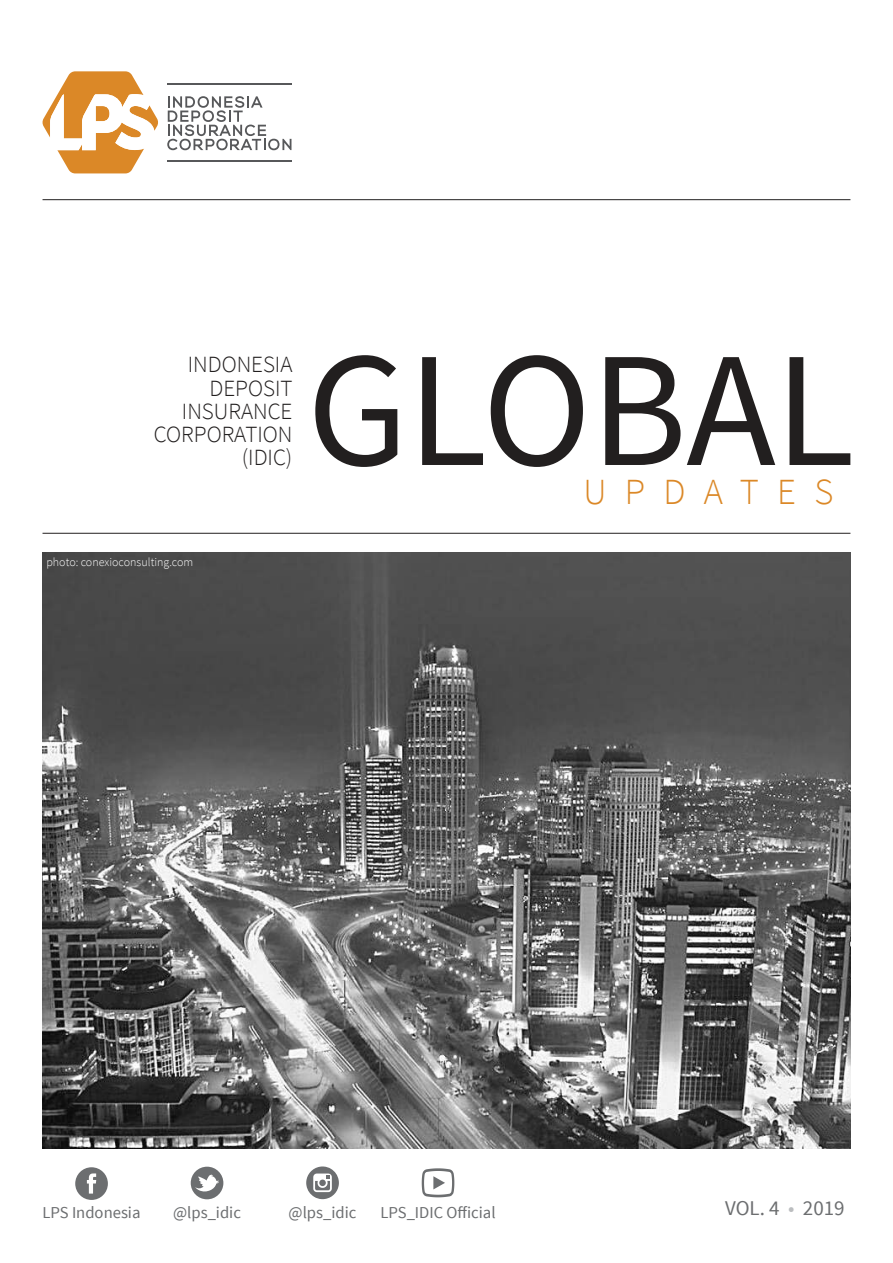
<style>
.page{position:relative;width:893px;height:1263px;background:#fff}
.page>*{position:absolute;margin:0;border:0;box-sizing:border-box;transform-origin:0 0}
.t1{font:164.4px "Source Sans Pro";color:#221f1f}
.t2{font:300 36.9px "Source Sans Pro";letter-spacing:.5em;color:#db8827}
.t3{font:300 23.25px/23.2px "Source Sans Pro";color:#221f1f;text-align:right}
.t4{font:21px "Source Sans Pro";color:#6c6e70}
.t5{font:16.65px "Source Sans Pro";color:#6c6e70}
.t6{font:300 12px "Source Sans Pro";color:#fff}
.s1{color:#bbbdbf}
</style>
<div class="page">
<svg style="left:75px;top:1167px;width:33px;height:33px"></svg>
<svg style="left:191px;top:1166px;width:32px;height:33px"></svg>
<svg style="left:306px;top:1166px;width:33px;height:33px"></svg>
<svg style="left:422px;top:1168px;width:32px;height:29px"></svg>
<img style="left:43px;top:553px;width:807px;height:595px">
<hr style="left:43px;top:199px;width:807px;height:1px;background:#221f1f">
<hr style="left:43px;top:533px;width:807px;height:1px;background:#221f1f">
<svg style="left:167px;top:96px;width:124px;height:54px"></svg>
<hr style="left:167px;top:161px;width:125px;height:1px;background:#57585a">
<hr style="left:167px;top:84px;width:125px;height:1px;background:#57585a">
<svg style="left:42px;top:71px;width:116px;height:102px"></svg>
<h3 class="t3" style="left:154px;top:355px;width:140px">INDONESIA<br>DEPOSIT<br>INSURANCE<br>CORPORATION (IDIC)</h3>
<p class="t6" style="left:46px;top:557px;width:148px">photo: conexioconsulting.com</p>
<h1 class="t1" style="left:307px;top:348px;width:549px">GLOBAL</h1>
<h2 class="t2" style="left:583px;top:476px;width:251px">UPDATES</h2>
<p class="t5" style="left:43px;top:1206px;width:100px">LPS Indonesia</p>
<p class="t5" style="left:173px;top:1206px;width:69px">@lps_idic</p>
<p class="t5" style="left:289px;top:1206px;width:69px">@lps_idic</p>
<p class="t5" style="left:380px;top:1202px;width:117px">LPS_IDIC Official</p>
<p class="t4" style="left:725px;top:1199px;width:121px">VOL. 4 <span class="s1">ï</span> 2019</p>
</div>
